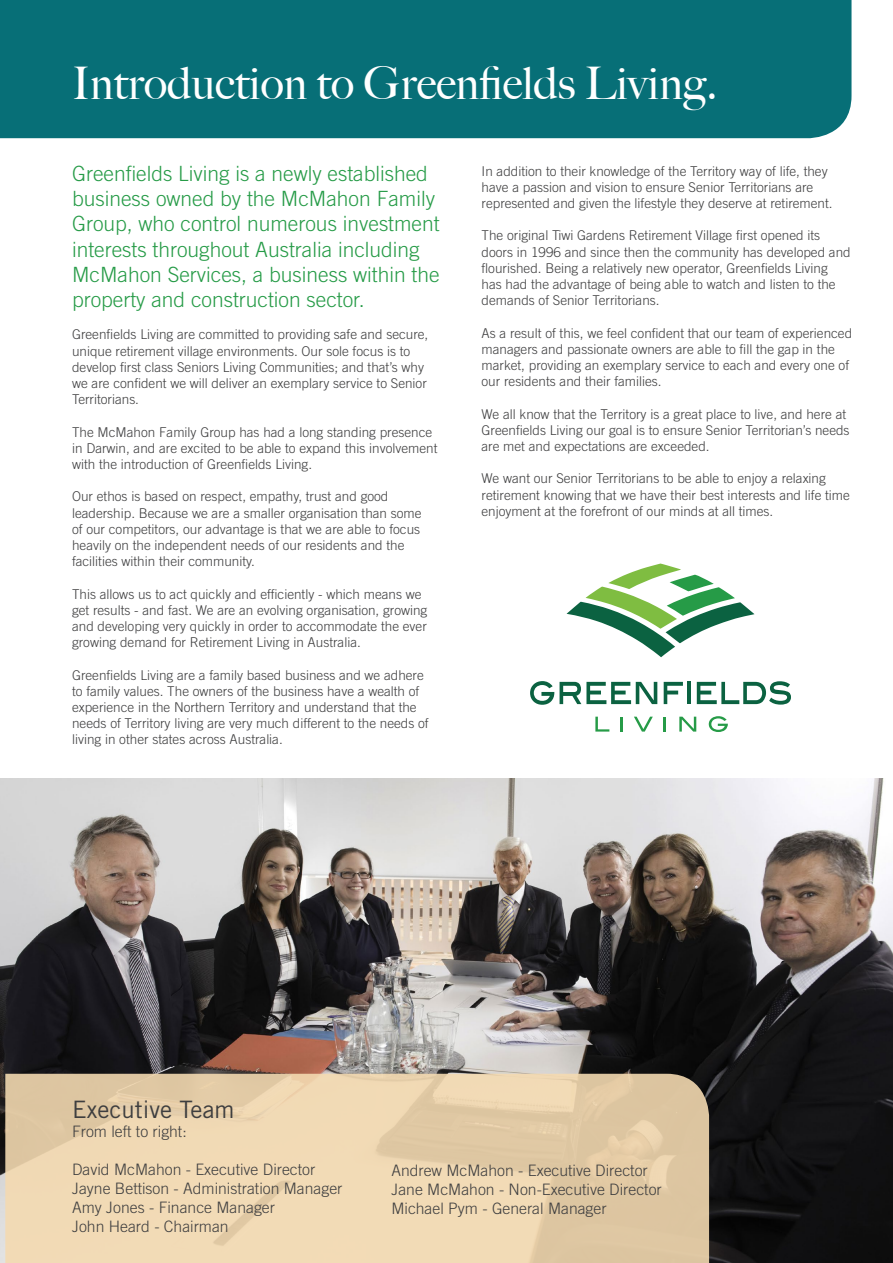
<style>
.page{position:relative;width:893px;height:1263px;background:#fff}
.page>*{position:absolute;margin:0;border:0;box-sizing:border-box;transform-origin:0 0}
.t1{font:500 45px "Big Caslon";color:#fff}
.t2{font:24px "Trade Gothic LT Std";color:#3e3e3f}
.t3{font:300 21px/25.2px "Trade Gothic LT Std";color:#269b47}
.t4{font:300 15.75px "Trade Gothic LT Std";color:#3e3e3f}
.t5{font:300 13.5px/16.2px "Trade Gothic LT Std";color:#3e3e3f}
</style>
<div class="page">
<div style="left:0;top:0;width:851px;height:138px;background:#076f77"></div>
<img style="left:0;top:778px;width:893px;height:485px">
<svg style="left:5px;top:1074px;width:704px;height:189px;background:#e9d1ad"></svg>
<svg style="left:567px;top:564px;width:187px;height:93px"></svg>
<svg style="left:530px;top:681px;width:24px;height:24px"></svg>
<svg style="left:560px;top:682px;width:97px;height:22px"></svg>
<svg style="left:664px;top:682px;width:19px;height:22px"></svg>
<hr style="left:687px;top:682px;width:3px;height:22px;background:#0b6241">
<svg style="left:697px;top:681px;width:94px;height:24px"></svg>
<svg style="left:595px;top:717px;width:14px;height:14px"></svg>
<svg style="left:621px;top:717px;width:2px;height:14px"></svg>
<svg style="left:634px;top:717px;width:19px;height:14px"></svg>
<svg style="left:664px;top:717px;width:2px;height:14px"></svg>
<svg style="left:679px;top:717px;width:17px;height:14px"></svg>
<svg style="left:709px;top:716px;width:19px;height:16px"></svg>
<p class="t1" style="left:72px;top:57px;width:647px">Introduction to Greenfields Living.</p>
<p class="t3" style="left:72px;top:161px;width:369px">Greenfields Living is a newly established business owned by the McMahon Family Group, who control numerous investment interests throughout Australia including McMahon Services, a business within the property and construction sector.</p>
<p class="t5" style="left:72px;top:326px;width:358px">Greenfields Living are committed to providing safe and secure, unique retirement village environments. Our sole focus is to develop first class Seniors Living Communities; and that’s why we are confident we will deliver an exemplary service to Senior Territorians.</p>
<p class="t5" style="left:72px;top:424px;width:367px">The McMahon Family Group has had a long standing presence in Darwin, and are excited to be able to expand this involvement with the introduction of Greenfields Living.</p>
<p class="t5" style="left:72px;top:488px;width:351px">Our ethos is based on respect, empathy, trust and good leadership. Because we are a smaller organisation than some of our competitors, our advantage is that we are able to focus heavily on the independent needs of our residents and the facilities within their community.</p>
<p class="t5" style="left:72px;top:586px;width:357px">This allows us to act quickly and efficiently - which means we get results - and fast. We are an evolving organisation, growing and developing very quickly in order to accommodate the ever growing demand for Retirement Living in Australia.</p>
<p class="t5" style="left:72px;top:667px;width:358px">Greenfields Living are a family based business and we adhere to family values. The owners of the business have a wealth of experience in the Northern Territory and understand that the needs of Territory living are very much different to the needs of living in other states across Australia.</p>
<p class="t5" style="left:482px;top:162px;width:353px">In addition to their knowledge of the Territory way of life, they have a passion and vision to ensure Senior Territorians are represented and given the lifestyle they deserve at retirement.</p>
<p class="t5" style="left:482px;top:227px;width:371px">The original Tiwi Gardens Retirement Village first opened its doors in 1996 and since then the community has developed and flourished. Being a relatively new operator, Greenfields Living has had the advantage of being able to watch and listen to the demands of Senior Territorians.</p>
<p class="t5" style="left:482px;top:324px;width:372px">As a result of this, we feel confident that our team of experienced managers and passionate owners are able to fill the gap in the market, providing an exemplary service to each and every one of our residents and their families.</p>
<p class="t5" style="left:482px;top:405px;width:370px">We all know that the Territory is a great place to live, and here at<br>Greenfields Living our goal is to ensure Senior Territorian’s needs are met and expectations are exceeded.</p>
<p class="t5" style="left:482px;top:470px;width:370px">We want our Senior Territorians to be able to enjoy a relaxing retirement knowing that we have their best interests and life time enjoyment at the forefront of our minds at all times.</p>
<p class="t2" style="left:72px;top:1095px;width:164px">Executive Team</p>
<p class="t4" style="left:72px;top:1122px;width:116px">From left to right:</p>
<p class="t4" style="left:72px;top:1160px;width:245px">David McMahon - Executive Director</p>
<p class="t4" style="left:72px;top:1179px;width:272px">Jayne Bettison - Administration Manager</p>
<p class="t4" style="left:72px;top:1198px;width:205px">Amy Jones - Finance Manager</p>
<p class="t4" style="left:72px;top:1217px;width:158px">John Heard - Chairman</p>
<p class="t4" style="left:391px;top:1161px;width:258px">Andrew McMahon - Executive Director</p>
<p class="t4" style="left:391px;top:1180px;width:272px">Jane McMahon - Non-Executive Director</p>
<p class="t4" style="left:391px;top:1198px;width:217px">Michael Pym - General Manager</p>
</div>
